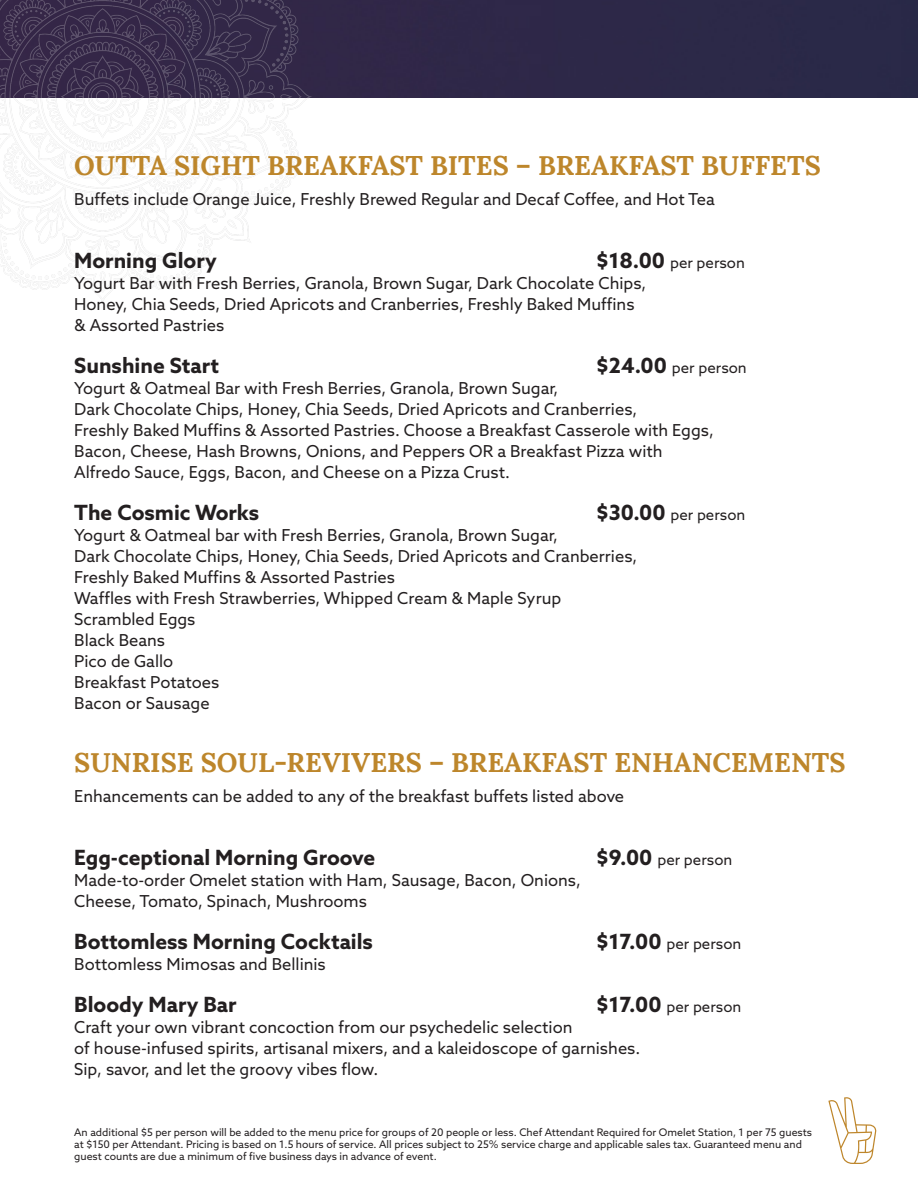
<style>
.page{position:relative;width:918px;height:1188px;background:#fff}
.page>*{position:absolute;margin:0;border:0;box-sizing:border-box;transform-origin:0 0}
.t1{font:700 27px "Lora";color:#bd862b}
.t2{font:700 21px "Azo Sans";color:#231f20}
.t3{font:16.5px/21px "Azo Sans";color:#231f20}
.t4{font:15px "Azo Sans";color:#231f20}
.t5{font:10.5px/12px "Azo Sans";color:#231f20}
.s1{font-weight:700;font-size:21px}
</style>
<div class="page">
<div style="left:312px;top:0;width:606px;height:97px;background:#2d2848"></div>
<img style="left:0;top:0;width:312px;height:301px">
<svg style="left:828px;top:1097px;width:48px;height:67px"></svg>
<p class="t1" style="left:74px;top:143px;width:748px">OUTTA SIGHT BREAKFAST BITES – BREAKFAST BUFFETS</p>
<p class="t3" style="left:74px;top:189px;width:642px">Buffets include Orange Juice, Freshly Brewed Regular and Decaf Coffee, and Hot Tea</p>
<p class="t2" style="left:74px;top:247px;width:144px">Morning Glory</p>
<p class="t4" style="left:596px;top:253px;width:150px"><span class="s1">$18.00</span> per person</p>
<p class="t3" style="left:74px;top:273px;width:574px">Yogurt Bar with Fresh Berries, Granola, Brown Sugar, Dark Chocolate Chips,<br>Honey, Chia Seeds, Dried Apricots and Cranberries, Freshly Baked Muffins &amp; Assorted Pastries</p>
<p class="t2" style="left:74px;top:352px;width:146px">Sunshine Start</p>
<p class="t4" style="left:596px;top:358px;width:152px"><span class="s1">$24.00</span> per person</p>
<p class="t3" style="left:74px;top:378px;width:641px">Yogurt &amp; Oatmeal Bar with Fresh Berries, Granola, Brown Sugar,<br>Dark Chocolate Chips, Honey, Chia Seeds, Dried Apricots and Cranberries,<br>Freshly Baked Muffins &amp; Assorted Pastries. Choose a Breakfast Casserole with Eggs, Bacon, Cheese, Hash Browns, Onions, and Peppers OR a Breakfast Pizza with Alfredo Sauce, Eggs, Bacon, and Cheese on a Pizza Crust.</p>
<p class="t2" style="left:74px;top:499px;width:187px">The Cosmic Works</p>
<p class="t4" style="left:596px;top:505px;width:151px"><span class="s1">$30.00</span> per person</p>
<p class="t3" style="left:74px;top:525px;width:565px">Yogurt &amp; Oatmeal bar with Fresh Berries, Granola, Brown Sugar,<br>Dark Chocolate Chips, Honey, Chia Seeds, Dried Apricots and Cranberries,<br>Freshly Baked Muffins &amp; Assorted Pastries</p>
<p class="t3" style="left:74px;top:588px;width:489px">Waffles with Fresh Strawberries, Whipped Cream &amp; Maple Syrup</p>
<p class="t3" style="left:74px;top:609px;width:123px">Scrambled Eggs</p>
<p class="t3" style="left:74px;top:630px;width:92px">Black Beans</p>
<p class="t3" style="left:74px;top:651px;width:101px">Pico de Gallo</p>
<p class="t3" style="left:74px;top:672px;width:147px">Breakfast Potatoes</p>
<p class="t3" style="left:74px;top:693px;width:137px">Bacon or Sausage</p>
<p class="t1" style="left:74px;top:740px;width:773px">SUNRISE SOUL-REVIVERS – BREAKFAST ENHANCEMENTS</p>
<p class="t3" style="left:74px;top:786px;width:551px">Enhancements can be added to any of the breakfast buffets listed above</p>
<p class="t2" style="left:74px;top:844px;width:303px">Egg-ceptional Morning Groove</p>
<p class="t4" style="left:596px;top:850px;width:138px"><span class="s1">$9.00</span> per person</p>
<p class="t3" style="left:74px;top:870px;width:508px">Made-to-order Omelet station with Ham, Sausage, Bacon, Onions,<br>Cheese, Tomato, Spinach, Mushrooms</p>
<p class="t2" style="left:74px;top:928px;width:300px">Bottomless Morning Cocktails</p>
<p class="t4" style="left:596px;top:934px;width:147px"><span class="s1">$17.00</span> per person</p>
<p class="t3" style="left:74px;top:954px;width:253px">Bottomless Mimosas and Bellinis</p>
<p class="t2" style="left:74px;top:991px;width:164px">Bloody Mary Bar</p>
<p class="t4" style="left:596px;top:997px;width:147px"><span class="s1">$17.00</span> per person</p>
<p class="t3" style="left:74px;top:1017px;width:568px">Craft your own vibrant concoction from our psychedelic selection<br>of house-infused spirits, artisanal mixers, and a kaleidoscope of garnishes.<br>Sip, savor, and let the groovy vibes flow.</p>
<p class="t5" style="left:74px;top:1126px;width:739px">An additional $5 per person will be added to the menu price for groups of 20 people or less. Chef Attendant Required for Omelet Station, 1 per 75 guests at $150 per Attendant. Pricing is based on 1.5 hours of service. All prices subject to 25% service charge and applicable sales tax. Guaranteed menu and guest counts are due a minimum of five business days in advance of event.</p>
</div>
